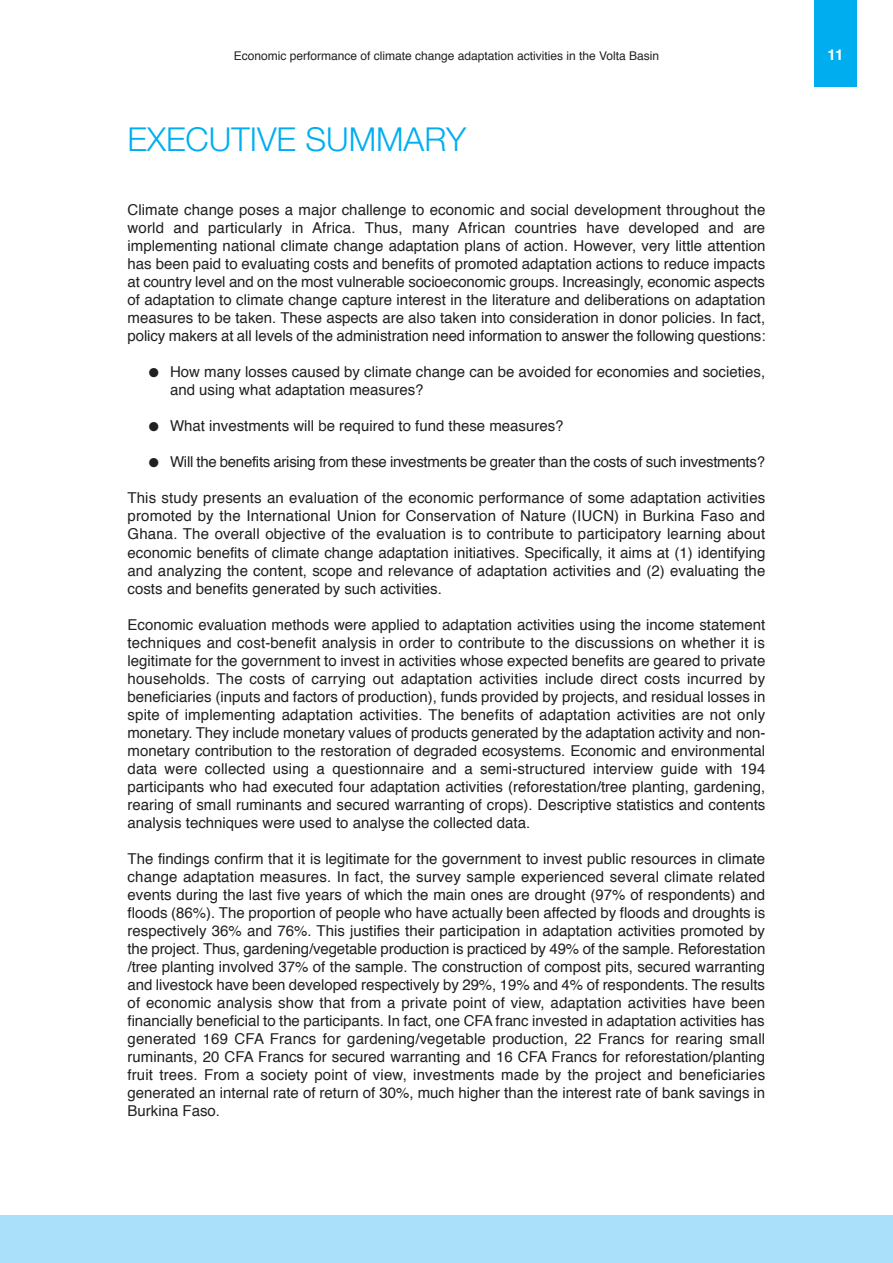
<style>
.page{position:relative;width:893px;height:1263px;background:#fff}
.page>*{position:absolute;margin:0;border:0;box-sizing:border-box;transform-origin:0 0}
.t1{font:300 33px "Helvetica Neue";color:#00aeef}
.t2{font:15px/18px "Helvetica";color:#231f20;text-align:justify}
.t3{font:15px "Helvetica";letter-spacing:-.02em;color:#231f20}
.t4{font:700 15px "Helvetica";color:#fff}
.t5{font:12px "Helvetica";color:#231f20}
</style>
<div class="page">
<div style="left:814px;top:0;width:43px;height:86px;background:#00aeef"></div>
<div style="left:0;top:1215px;width:893px;height:48px;background:#aae0f9"></div>
<p class="t5" style="left:234px;top:50px;width:427px">Economic performance of climate change adaptation activities in the Volta Basin</p>
<h1 class="t1" style="left:128px;top:128px;width:340px">EXECUTIVE SUMMARY</h1>
<p class="t2" style="left:128px;top:202px;width:639px">Climate change poses a major challenge to economic and social development throughout the world and particularly in Africa. Thus, many African countries have developed and are implementing national climate change adaptation plans of action. However, very little attention has been paid to evaluating costs and benefits of promoted adaptation actions to reduce impacts at country level and on the most vulnerable socioeconomic groups. Increasingly, economic aspects of adaptation to climate change capture interest in the literature and deliberations on adaptation measures to be taken. These aspects are also taken into consideration in donor policies. In fact, policy makers at all levels of the administration need information to answer the following questions:</p>
<p class="t2" style="left:170px;top:364px;width:597px;text-indent:-21px">● How many losses caused by climate change can be avoided for economies and societies, and using what adaptation measures?</p>
<p class="t2" style="left:149px;top:418px;width:416px">● What investments will be required to fund these measures?</p>
<p class="t3" style="left:149px;top:456px;width:618px">● Will the benefits arising from these investments be greater than the costs of such investments?</p>
<p class="t2" style="left:128px;top:490px;width:639px">This study presents an evaluation of the economic performance of some adaptation activities promoted by the International Union for Conservation of Nature (IUCN) in Burkina Faso and Ghana. The overall objective of the evaluation is to contribute to participatory learning about economic benefits of climate change adaptation initiatives. Specifically, it aims at (1) identifying and analyzing the content, scope and relevance of adaptation activities and (2) evaluating the costs and benefits generated by such activities.</p>
<p class="t2" style="left:128px;top:616px;width:639px">Economic evaluation methods were applied to adaptation activities using the income statement techniques and cost-benefit analysis in order to contribute to the discussions on whether it is legitimate for the government to invest in activities whose expected benefits are geared to private households. The costs of carrying out adaptation activities include direct costs incurred by beneficiaries (inputs and factors of production), funds provided by projects, and residual losses in spite of implementing adaptation activities. The benefits of adaptation activities are not only monetary. They include monetary values of products generated by the adaptation activity and non&shy;monetary contribution to the restoration of degraded ecosystems. Economic and environmental data were collected using a questionnaire and a semi-structured interview guide with 194 participants who had executed four adaptation activities (reforestation/tree planting, gardening, rearing of small ruminants and secured warranting of crops). Descriptive statistics and contents analysis techniques were used to analyse the collected data.</p>
<p class="t2" style="left:127px;top:850px;width:639px">The findings confirm that it is legitimate for the government to invest public resources in climate change adaptation measures. In fact, the survey sample experienced several climate related events during the last five years of which the main ones are drought (97% of respondents) and floods (86%). The proportion of people who have actually been affected by floods and droughts is respectively 36% and 76%. This justifies their participation in adaptation activities promoted by the project. Thus, gardening/vegetable production is practiced by 49% of the sample. Reforestation /tree planting involved 37% of the sample. The construction of compost pits, secured warranting and livestock have been developed respectively by 29%, 19% and 4% of respondents. The results of economic analysis show that from a private point of view, adaptation activities have been financially beneficial to the participants. In fact, one CFA franc invested in adaptation activities has generated 169 CFA Francs for gardening/vegetable production, 22 Francs for rearing small ruminants, 20 CFA Francs for secured warranting and 16 CFA Francs for reforestation/planting fruit trees. From a society point of view, investments made by the project and beneficiaries generated an internal rate of return of 30%, much higher than the interest rate of bank savings in Burkina Faso.</p>
<p class="t4" style="left:828px;top:49px;width:17px">11</p>
</div>
